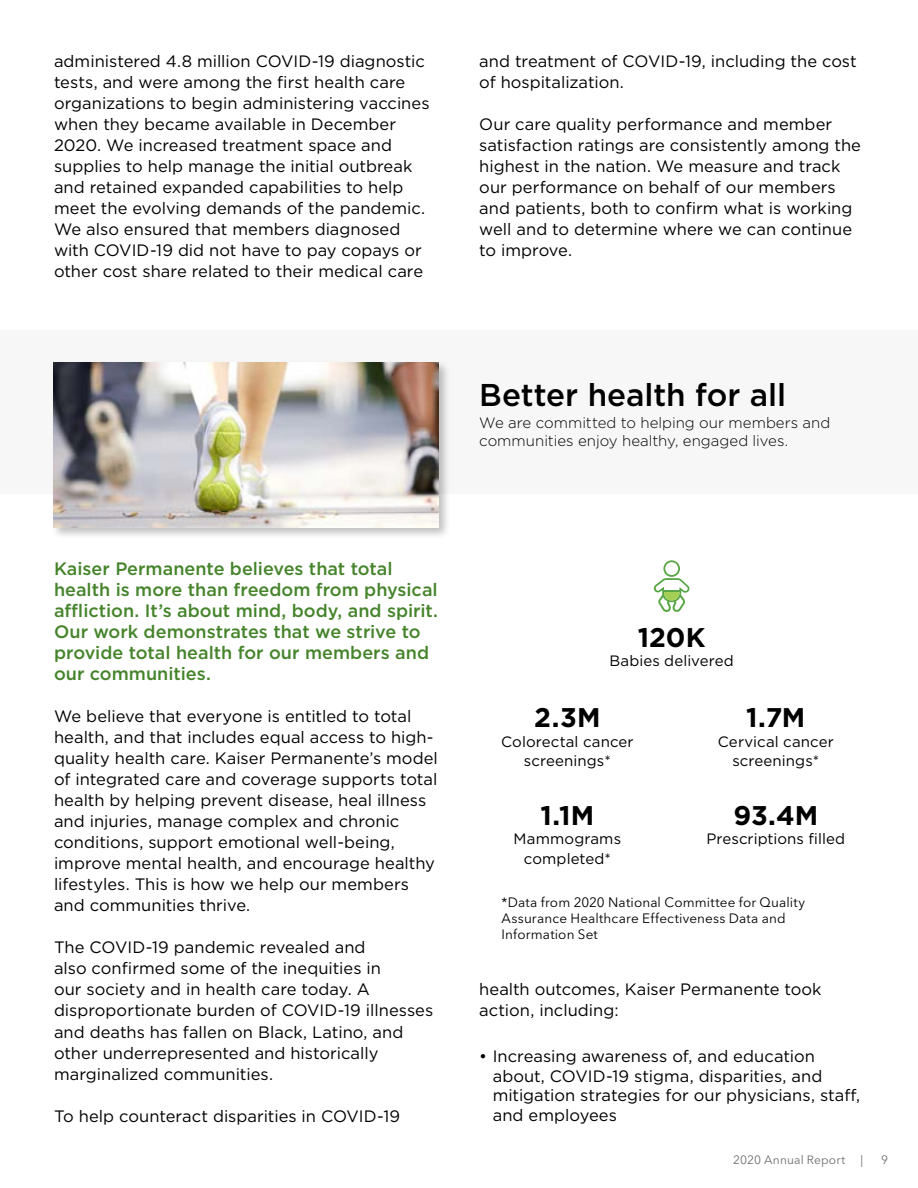
<style>
.page{position:relative;width:918px;height:1188px;background:#fff}
.page>*{position:absolute;margin:0;border:0;box-sizing:border-box;transform-origin:0 0}
.t1{font:500 31.5px "Gotham";letter-spacing:-.005em;color:#000}
.t2{font:700 27px "Gotham";color:#000}
.t3{font:500 18px/21px "Gotham";color:#45842a}
.t4{font:16.5px/21px "Gotham";color:#000}
.t5{font:15px/19.5px "Gotham";letter-spacing:.005em;color:#000;text-align:center}
.t6{font:300 15px/18px "Gotham";color:#000}
.t7{font:13.5px/16.2px "Avenir Next LT Pro";letter-spacing:.01em;color:#000}
.t8{font:12px "Avenir Next LT Pro";letter-spacing:.01em;color:#6d6e71}
</style>
<div class="page">
<div style="left:0;top:330px;width:918px;height:164px;background:#f7f7f7"></div>
<div style="left:51px;top:360px;width:400px;height:180px;background:#000;opacity:.25"></div>
<img style="left:54px;top:363px;width:384px;height:165px">
<svg style="left:653px;top:560px;width:37px;height:52px"></svg>
<p class="t4" style="left:54px;top:51px;width:377px">administered 4.8 million COVID-19 diagnostic tests, and were among the first health care organizations to begin administering vaccines when they became available in December 2020. We increased treatment space and supplies to help manage the initial outbreak and retained expanded capabilities to help meet the evolving demands of the pandemic.<br>We also ensured that members diagnosed with COVID-19 did not have to pay copays or other cost share related to their medical care</p>
<p class="t4" style="left:479px;top:51px;width:379px">and treatment of COVID-19, including the cost of hospitalization.</p>
<p class="t4" style="left:479px;top:114px;width:383px">Our care quality performance and member satisfaction ratings are consistently among the highest in the nation. We measure and track our performance on behalf of our members and patients, both to confirm what is working well and to determine where we can continue to improve.</p>
<h2 class="t1" style="left:479px;top:374px;width:308px">Better health for all</h2>
<p class="t6" style="left:479px;top:413px;width:353px">We are committed to helping our members and communities enjoy healthy, engaged lives.</p>
<p class="t3" style="left:54px;top:558px;width:386px">Kaiser Permanente believes that total health is more than freedom from physical affliction. It’s about mind, body, and spirit.<br>Our work demonstrates that we strive to provide total health for our members and our communities.</p>
<p class="t4" style="left:54px;top:706px;width:385px">We believe that everyone is entitled to total health, and that includes equal access to high&shy;quality health care. Kaiser Permanente’s model of integrated care and coverage supports total health by helping prevent disease, heal illness and injuries, manage complex and chronic conditions, support emotional well-being, improve mental health, and encourage healthy lifestyles. This is how we help our members and communities thrive.</p>
<p class="t4" style="left:54px;top:937px;width:381px">The COVID-19 pandemic revealed and<br>also confirmed some of the inequities in<br>our society and in health care today. A disproportionate burden of COVID-19 illnesses and deaths has fallen on Black, Latino, and other underrepresented and historically marginalized communities.</p>
<p class="t4" style="left:54px;top:1105px;width:348px">To help counteract disparities in COVID-19</p>
<p class="t2" style="left:638px;top:619px;width:69px">120K</p>
<p class="t5" style="left:609px;top:651px;width:126px">Babies delivered</p>
<p class="t2" style="left:534px;top:700px;width:68px">2.3M</p>
<p class="t5" style="left:501px;top:731px;width:134px">Colorectal cancer screenings*</p>
<p class="t2" style="left:541px;top:797px;width:55px">1.1M</p>
<p class="t5" style="left:514px;top:829px;width:109px">Mammograms completed*</p>
<p class="t2" style="left:746px;top:700px;width:61px">1.7M</p>
<p class="t5" style="left:718px;top:731px;width:118px">Cervical cancer screenings*</p>
<p class="t2" style="left:734px;top:797px;width:86px">93.4M</p>
<p class="t5" style="left:707px;top:829px;width:140px">Prescriptions filled</p>
<p class="t7" style="left:502px;top:894px;width:305px">*Data from 2020 National Committee for Quality<br>Assurance Healthcare Effectiveness Data and<br>Information Set</p>
<p class="t4" style="left:479px;top:978px;width:344px">health outcomes, Kaiser Permanente took action, including:</p>
<p class="t4" style="left:493px;top:1046px;width:369px;line-height:19.8px;text-indent:-13px">• Increasing awareness of, and education about, COVID-19 stigma, disparities, and mitigation strategies for our physicians, staff, and employees</p>
<p class="t8" style="left:733px;top:1153px;width:131px">2020 Annual Report |</p>
<p class="t8" style="left:881px;top:1153px;width:8px">9</p>
</div>
